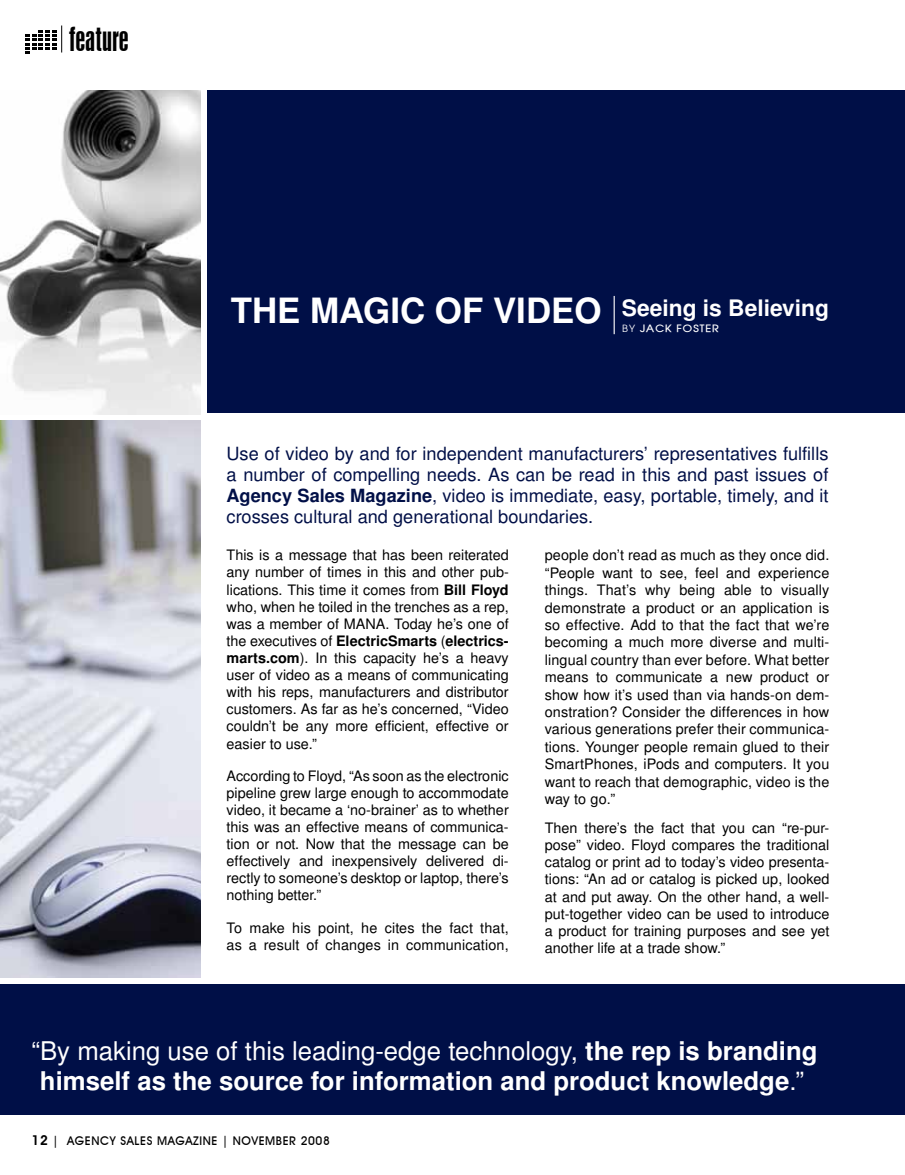
<style>
.page{position:relative;width:905px;height:1175px;background:#fff}
.page>*{position:absolute;margin:0;border:0;box-sizing:border-box;transform-origin:0 0}
.t1{font:31.05px "Swiss 924 BT Regular B";color:#000}
.t2{font:700 25.5px/30px "Turkish Sans SSK";color:#fff;text-align:center}
.t3{font:700 22.5px "Turkish Sans SSK";color:#fff}
.t4{font:18px/21px "Turkish Sans SSK";color:#000f47;text-align:justify}
.t5{font:14.25px/17.1px "Turkish Sans SSK";color:#000;text-align:justify}
.t6{font:500 12px "Avant Garde IT Cby BT";letter-spacing:.05em;color:#000}
.t7{font:700 10.05px "Atilla";letter-spacing:.1em;color:#fff;scale:1.11 1}
.s1{font-size:34.5px}
.s2{font-family:"Atilla Normal";font-weight:400}
.s3{font-weight:700}
.s4{font-weight:400}
.s5{font-weight:600;font-size:13.5px}
</style>
<div class="page">
<svg style="left:26px;top:26px;width:36px;height:28px"></svg>
<img style="left:0;top:421px;width:200px;height:556px">
<img style="left:0;top:90px;width:200px;height:324px">
<div style="left:207px;top:90px;width:697px;height:322px;background:#000f47"></div>
<div style="left:0;top:984px;width:904px;height:130px;background:#000f47"></div>
<hr style="left:613px;top:296px;width:1px;height:38px;background:#fff">
<h1 class="t1" style="left:69px;top:20px;width:61px">FEATURE</h1>
<h3 class="t3" style="left:231px;top:294px;width:599px"><span class="s1">The Magic of Video</span> Seeing is Believing</h3>
<p class="t7" style="left:622px;top:321px;width:88px"><span class="s2">by</span> JACK FOSTER</p>
<p class="t4" style="left:226px;top:442px;width:603px">Use of video by and for independent manufacturers’ representatives fulfills a number of compelling needs. As can be read in this and past issues of <span class="s3">Agency Sales Magazine</span>, video is immediate, easy, portable, timely, and it crosses cultural and generational boundaries.</p>
<p class="t5" style="left:226px;top:546px;width:284px">This is a message that has been reiterated any number of times in this and other pub&shy;lications. This time it comes from <span class="s3">Bill Floyd </span>who, when he toiled in the trenches as a rep, was a member of MANA. Today he’s one of the executives of <span class="s3">ElectricSmarts</span> (<span class="s3">electrics&shy;marts.com</span>). In this capacity he’s a heavy user of video as a means of communicating with his reps, manufacturers and distributor customers. As far as he’s concerned, “Video couldn’t be any more efficient, effective or easier to use.”</p>
<p class="t5" style="left:226px;top:766px;width:284px">According to Floyd, “As soon as the electronic pipeline grew large enough to accommodate video, it became a ‘no-brainer’ as to whether this was an effective means of communica&shy;tion or not. Now that the message can be effectively and inexpensively delivered di&shy;rectly to someone’s desktop or laptop, there’s nothing better.”</p>
<p class="t5" style="left:226px;top:918px;width:283px">To make his point, he cites the fact that, as a result of changes in communication,</p>
<p class="t5" style="left:545px;top:546px;width:286px">people don’t read as much as they once did. “People want to see, feel and experience things. That’s why being able to visually demonstrate a product or an application is so effective. Add to that the fact that we’re becoming a much more diverse and multi&shy;lingual country than ever before. What better means to communicate a new product or show how it’s used than via hands-on dem&shy;onstration? Consider the differences in how various generations prefer their communica&shy;tions. Younger people remain glued to their SmartPhones, iPods and computers. It you want to reach that demographic, video is the way to go.”</p>
<p class="t5" style="left:545px;top:819px;width:286px">Then there’s the fact that you can “re-pur&shy;pose” video. Floyd compares the traditional catalog or print ad to today’s video presenta&shy;tions: “An ad or catalog is picked up, looked at and put away. On the other hand, a well&shy;put-together video can be used to introduce a product for training purposes and see yet another life at a trade show.”</p>
<h2 class="t2" style="left:32px;top:1035px;width:787px"><span class="s4">“By making use of this leading-edge technology,</span> the rep is branding himself as the source for information and product knowledge<span class="s4">.”</span></h2>
<p class="t6" style="left:32px;top:1133px;width:300px"><span class="s5">12</span> | AGENCY SALES MAGAZINE | NOVEMBER 2008</p>
</div>
